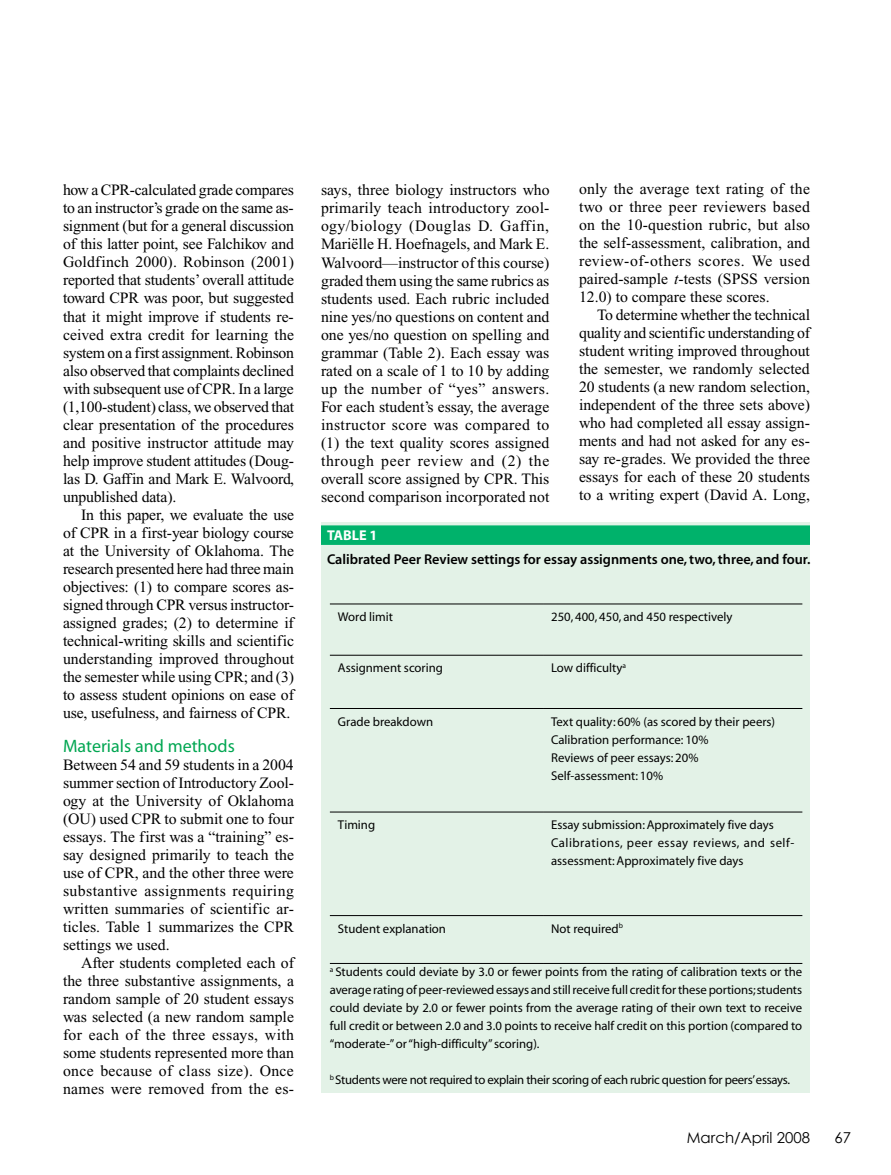
<style>
.page{position:relative;width:891px;height:1175px;background:#fff}
.page>*{position:absolute;margin:0;border:0;box-sizing:border-box;transform-origin:0 0}
.t1{font:18px "Myriad MM 400 600";color:#00a651}
.t2{font:15.75px/18px "Times New Roman";color:#000;text-align:justify}
.t3{font:15px "Century Gothic";color:#000}
.t4{font:14.25px "Myriad MM 565 600";color:#000}
.t5{font:14.25px "Myriad MM 700 600";color:#fff}
.t6{font:12.75px/18px "Myriad MM 400 600";color:#000}
.t7{font:12.75px "Myriad MM 400 600";letter-spacing:-.025em;color:#000}
.s1{font-style:italic}
</style>
<div class="page">
<div style="left:321px;top:522px;width:489px;height:570px;background:#e3f2e7"></div>
<div style="left:321px;top:525px;width:489px;height:20px;background:#00b26b"></div>
<hr style="left:330px;top:603px;width:213px;height:1px;background:#000">
<hr style="left:543px;top:603px;width:259px;height:1px;background:#000">
<hr style="left:330px;top:655px;width:213px;height:1px;background:#000">
<hr style="left:543px;top:655px;width:259px;height:1px;background:#000">
<hr style="left:330px;top:708px;width:213px;height:1px;background:#000">
<hr style="left:543px;top:708px;width:259px;height:1px;background:#000">
<hr style="left:330px;top:811px;width:213px;height:1px;background:#000">
<hr style="left:543px;top:811px;width:259px;height:1px;background:#000">
<hr style="left:330px;top:915px;width:213px;height:1px;background:#000">
<hr style="left:543px;top:915px;width:259px;height:1px;background:#000">
<hr style="left:330px;top:963px;width:213px;height:1px;background:#000">
<hr style="left:543px;top:963px;width:259px;height:1px;background:#000">
<p class="t2" style="left:63px;top:181px;width:233px">how a CPR-calculated grade compares to an instructor’s grade on the same as&shy;signment (but for a general discussion of this latter point, see Falchikov and Goldfinch 2000). Robinson (2001) reported that students’ overall attitude toward CPR was poor, but suggested that it might improve if students re&shy;ceived extra credit for learning the system on a first assignment. Robinson also observed that complaints declined with subsequent use of CPR. In a large (1,100-student) class, we observed that clear presentation of the procedures and positive instructor attitude may help improve student attitudes (Doug&shy;las D. Gaffin and Mark E. Walvoord, unpublished data).</p>
<p class="t2" style="left:63px;top:505px;width:233px;text-indent:18px">In this paper, we evaluate the use of CPR in a first-year biology course at the University of Oklahoma. The research presented here had three main objectives: (1) to compare scores as&shy;signed through CPR versus instructor&shy;assigned grades; (2) to determine if technical-writing skills and scientific understanding improved throughout the semester while using CPR; and (3) to assess student opinions on ease of use, usefulness, and fairness of CPR.</p>
<p class="t1" style="left:63px;top:737px;width:173px">Materials and methods</p>
<p class="t2" style="left:63px;top:756px;width:233px">Between 54 and 59 students in a 2004 summer section of Introductory Zool&shy;ogy at the University of Oklahoma (OU) used CPR to submit one to four essays. The first was a “training” es&shy;say designed primarily to teach the use of CPR, and the other three were substantive assignments requiring written summaries of scientific ar&shy;ticles. Table 1 summarizes the CPR settings we used.</p>
<p class="t2" style="left:63px;top:954px;width:233px;text-indent:18px">After students completed each of the three substantive assignments, a random sample of 20 student essays was selected (a new random sample for each of the three essays, with some students represented more than once because of class size). Once names were removed from the es-</p>
<p class="t2" style="left:321px;top:181px;width:230px">says, three biology instructors who primarily teach introductory zool&shy;ogy/biology (Douglas D. Gaffin, Mariëlle H. Hoefnagels, and Mark E.<br>Walvoord—instructor of this course) graded them using the same rubrics as students used. Each rubric included nine yes/no questions on content and one yes/no question on spelling and grammar (Table 2). Each essay was rated on a scale of 1 to 10 by adding up the number of “yes” answers.<br>For each student’s essay, the average instructor score was compared to (1) the text quality scores assigned through peer review and (2) the overall score assigned by CPR. This second comparison incorporated not</p>
<p class="t2" style="left:579px;top:180px;width:233px">only the average text rating of the two or three peer reviewers based on the 10-question rubric, but also the self-assessment, calibration, and review-of-others scores. We used paired-sample <span class="s1">t</span>-tests (SPSS version 12.0) to compare these scores.</p>
<p class="t2" style="left:579px;top:306px;width:233px;text-indent:18px">To determine whether the technical quality and scientific understanding of student writing improved throughout the semester, we randomly selected 20 students (a new random selection, independent of the three sets above) who had completed all essay assign&shy;ments and had not asked for any es&shy;say re-grades. We provided the three essays for each of these 20 students to a writing expert (David A. Long,</p>
<p class="t5" style="left:327px;top:529px;width:52px">Table 1</p>
<p class="t4" style="left:327px;top:553px;width:485px">Calibrated Peer Review settings for essay assignments one, two, three, and four.</p>
<p class="t6" style="left:338px;top:608px;width:57px">Word limit</p>
<p class="t6" style="left:551px;top:608px;width:183px">250, 400, 450, and 450 respectively</p>
<p class="t6" style="left:338px;top:659px;width:107px">Assignment scoring</p>
<p class="t6" style="left:551px;top:659px;width:77px">Low difficulty<sup>a</sup></p>
<p class="t6" style="left:338px;top:713px;width:97px">Grade breakdown</p>
<p class="t6" style="left:551px;top:713px;width:226px">Text quality: 60% (as scored by their peers)<br>Calibration performance: 10%<br>Reviews of peer essays: 20%<br>Self-assessment: 10%</p>
<p class="t6" style="left:338px;top:816px;width:39px">Timing</p>
<p class="t6" style="left:551px;top:816px;width:245px">Essay submission: Approximately five days<br>Calibrations, peer essay reviews, and self&shy;assessment: Approximately five days</p>
<p class="t6" style="left:338px;top:920px;width:110px">Student explanation</p>
<p class="t6" style="left:551px;top:920px;width:73px">Not required<sup>b</sup></p>
<p class="t6" style="left:330px;top:963px;width:474px;text-align:justify"><sup>a</sup> Students could deviate by 3.0 or fewer points from the rating of calibration texts or the average rating of peer-reviewed essays and still receive full credit for these portions; students could deviate by 2.0 or fewer points from the average rating of their own text to receive full credit or between 2.0 and 3.0 points to receive half credit on this portion (compared to “moderate-” or “high-difficulty” scoring).</p>
<p class="t7" style="left:330px;top:1073px;width:462px"><sup>b</sup> Students were not required to explain their scoring of each rubric question for peers’ essays.</p>
<p class="t3" style="left:687px;top:1127px;width:125px">March/April 2008</p>
<p class="t3" style="left:835px;top:1127px;width:18px">67</p>
</div>
